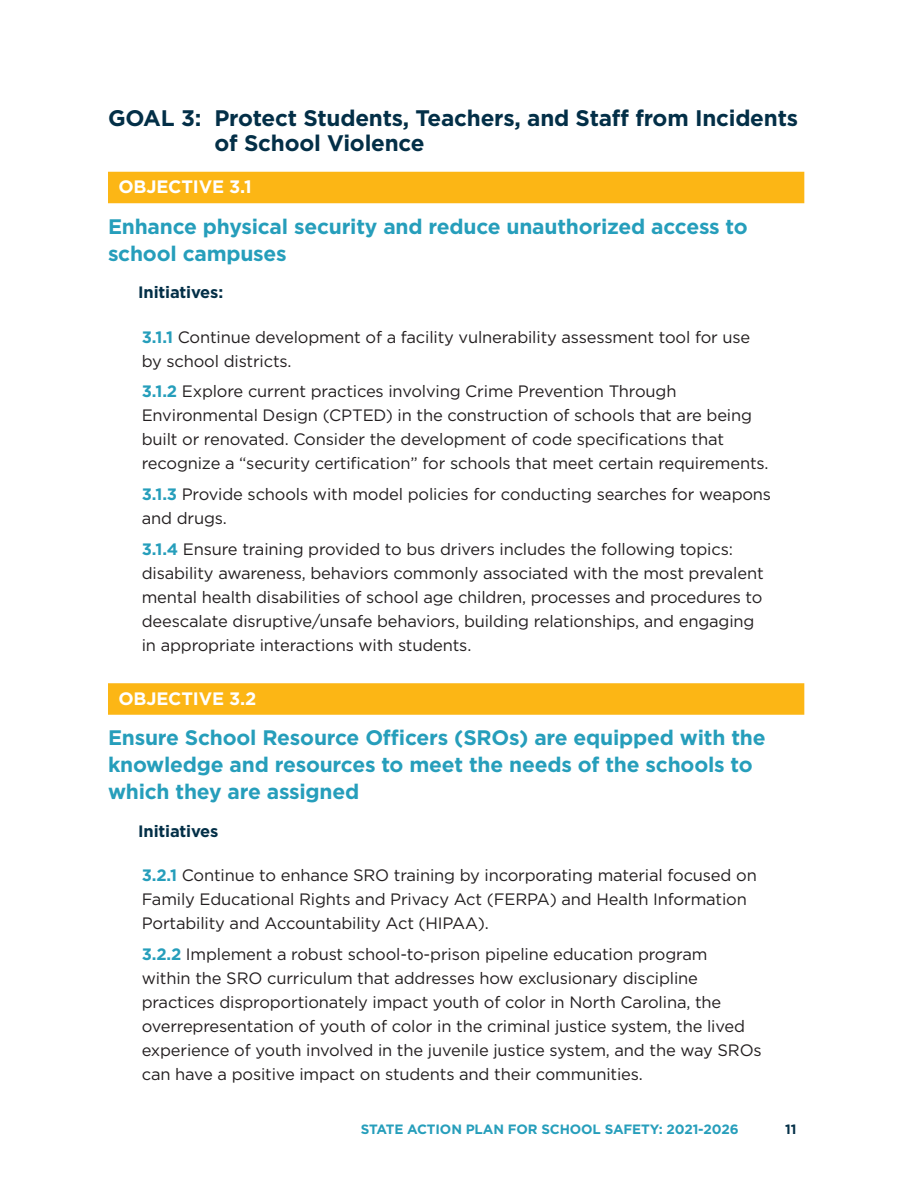
<style>
.page{position:relative;width:918px;height:1188px;background:#fff}
.page>*{position:absolute;margin:0;border:0;box-sizing:border-box;transform-origin:0 0}
.GOAL{font:700 22.5px/25.5px "Gotham";letter-spacing:-.01em;color:#032f47}
.Objective_Descriptio{font:700 21px/27px "Gotham";letter-spacing:-.01em;color:#269ebb}
.Objective_Headline_R{font:700 18px "Gotham";letter-spacing:-.01em;color:#fff}
.Initiative_Number{font:16.5px/24px "Gotham";letter-spacing:-.01em;color:#231f20}
.Initiatives_Heading{font:700 16.5px "Gotham";letter-spacing:-.01em;color:#032f47}
.t1{font:700 13.5px "Gotham";letter-spacing:-.01em;color:#269ebb}
.t2{font:700 13.5px "Gotham";color:#032f47}
.s1{font-weight:700;color:#269ebb}
</style>
<div class="page">
<div style="left:108px;top:172px;width:696px;height:31px;background:#fcb615"></div>
<div style="left:108px;top:683px;width:696px;height:32px;background:#fcb615"></div>
<p class="GOAL" style="left:214px;top:105px;width:585px;text-indent:-106px">GOAL 3: Protect Students, Teachers, and Staff from Incidents of School Violence</p>
<p class="Objective_Headline_R" style="left:118px;top:175px;width:135px">OBJECTIVE 3.1</p>
<p class="Objective_Descriptio" style="left:108px;top:213px;width:641px">Enhance physical security and reduce unauthorized access to school campuses</p>
<p class="Initiatives_Heading" style="left:138px;top:282px;width:87px">Initiatives:</p>
<p class="Initiative_Number" style="left:142px;top:324px;width:610px"><span class="s1">3.1.1</span> Continue development of a facility vulnerability assessment tool for use by school districts.</p>
<p class="Initiative_Number" style="left:142px;top:379px;width:628px"><span class="s1">3.1.2</span> Explore current practices involving Crime Prevention Through Environmental Design (CPTED) in the construction of schools that are being built or renovated. Consider the development of code specifications that recognize a “security certification” for schools that meet certain requirements.</p>
<p class="Initiative_Number" style="left:142px;top:482px;width:631px"><span class="s1">3.1.3</span> Provide schools with model policies for conducting searches for weapons and drugs.</p>
<p class="Initiative_Number" style="left:142px;top:537px;width:623px"><span class="s1">3.1.4</span> Ensure training provided to bus drivers includes the following topics: disability awareness, behaviors commonly associated with the most prevalent mental health disabilities of school age children, processes and procedures to deescalate disruptive/unsafe behaviors, building relationships, and engaging in appropriate interactions with students.</p>
<p class="Objective_Headline_R" style="left:118px;top:687px;width:139px">OBJECTIVE 3.2</p>
<p class="Objective_Descriptio" style="left:108px;top:724px;width:659px">Ensure School Resource Officers (SROs) are equipped with the knowledge and resources to meet the needs of the schools to which they are assigned</p>
<p class="Initiatives_Heading" style="left:138px;top:820px;width:82px">Initiatives</p>
<p class="Initiative_Number" style="left:142px;top:863px;width:617px"><span class="s1">3.2.1</span> Continue to enhance SRO training by incorporating material focused on<br>Family Educational Rights and Privacy Act (FERPA) and Health Information<br>Portability and Accountability Act (HIPAA).</p>
<p class="Initiative_Number" style="left:142px;top:942px;width:622px"><span class="s1">3.2.2</span> Implement a robust school-to-prison pipeline education program<br>within the SRO curriculum that addresses how exclusionary discipline practices disproportionately impact youth of color in North Carolina, the overrepresentation of youth of color in the criminal justice system, the lived experience of youth involved in the juvenile justice system, and the way SROs can have a positive impact on students and their communities.</p>
<p class="t1" style="left:361px;top:1120px;width:379px">STATE ACTION PLAN FOR SCHOOL SAFETY: 2021-2026</p>
<p class="t2" style="left:785px;top:1120px;width:13px">11</p>
</div>
